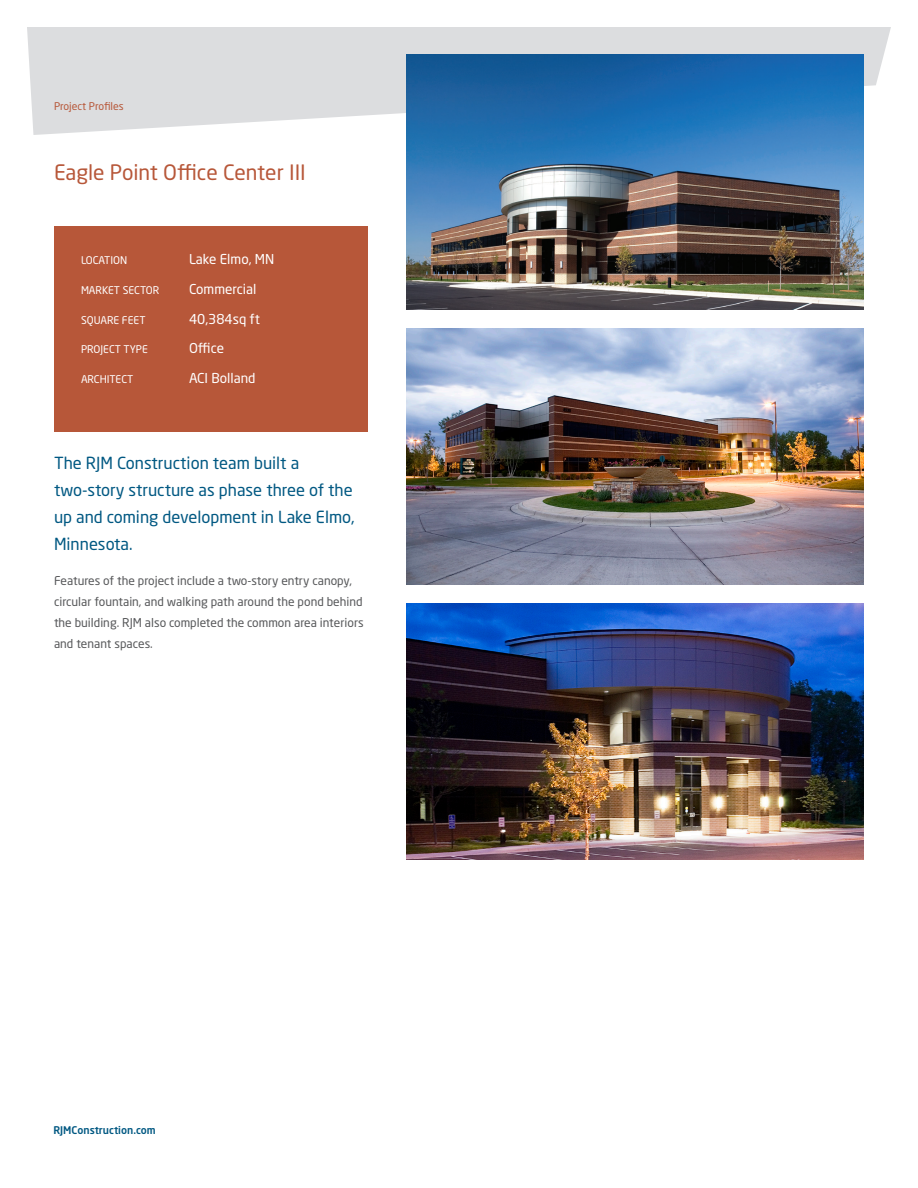
<style>
.page{position:relative;width:918px;height:1188px;background:#fff}
.page>*{position:absolute;margin:0;border:0;box-sizing:border-box;transform-origin:0 0}
.Headline{font:21px "Neo Sans Std";color:#b75739}
.Featured_Copy{font:16.5px/27px "Neo Sans Std";color:#005882}
.Details{font:13.5px "Neo Sans Std";color:#fff}
.Body_Copy_1{font:12px/21px "Neo Sans Std";color:#57585a}
.Details-2{font:10.5px "Neo Sans Std";color:#fff}
.t1{font:500 10.5px "Neo Sans Std";color:#005882}
.t2{font:10.5px "Neo Sans Std";color:#b75739}
</style>
<div class="page">
<svg style="left:27px;top:27px;width:864px;height:108px;background:#dfe0e2"></svg>
<img style="left:406px;top:54px;width:458px;height:255px">
<img style="left:406px;top:329px;width:458px;height:255px">
<img style="left:406px;top:604px;width:458px;height:255px">
<div style="left:54px;top:227px;width:314px;height:205px;background:#b75739"></div>
<p class="t2" style="left:54px;top:99px;width:71px">Project Profiles</p>
<p class="Headline" style="left:54px;top:160px;width:253px">Eagle Point Office Center III</p>
<p class="Details-2" style="left:81px;top:254px;width:48px">LOCATION</p>
<p class="Details" style="left:189px;top:251px;width:87px">Lake Elmo, MN</p>
<p class="Details-2" style="left:81px;top:283px;width:80px">MARKET SECTOR</p>
<p class="Details" style="left:189px;top:281px;width:69px">Commercial</p>
<p class="Details-2" style="left:81px;top:313px;width:66px">SQUARE FEET</p>
<p class="Details" style="left:189px;top:310px;width:72px">40,384sq ft</p>
<p class="Details-2" style="left:81px;top:343px;width:68px">PROJECT TYPE</p>
<p class="Details" style="left:189px;top:340px;width:37px">Office</p>
<p class="Details-2" style="left:81px;top:373px;width:54px">ARCHITECT</p>
<p class="Details" style="left:189px;top:370px;width:68px">ACI Bolland</p>
<p class="Featured_Copy" style="left:54px;top:449px;width:302px">The RJM Construction team built a two-story structure as phase three of the up and coming development in Lake Elmo,<br>Minnesota.</p>
<p class="Body_Copy_1" style="left:54px;top:570px;width:311px">Features of the project include a two-story entry canopy, circular fountain, and walking path around the pond behind the building. RJM also completed the common area interiors and tenant spaces.</p>
<p class="t1" style="left:53px;top:1123px;width:104px">RJMConstruction.com</p>
</div>
